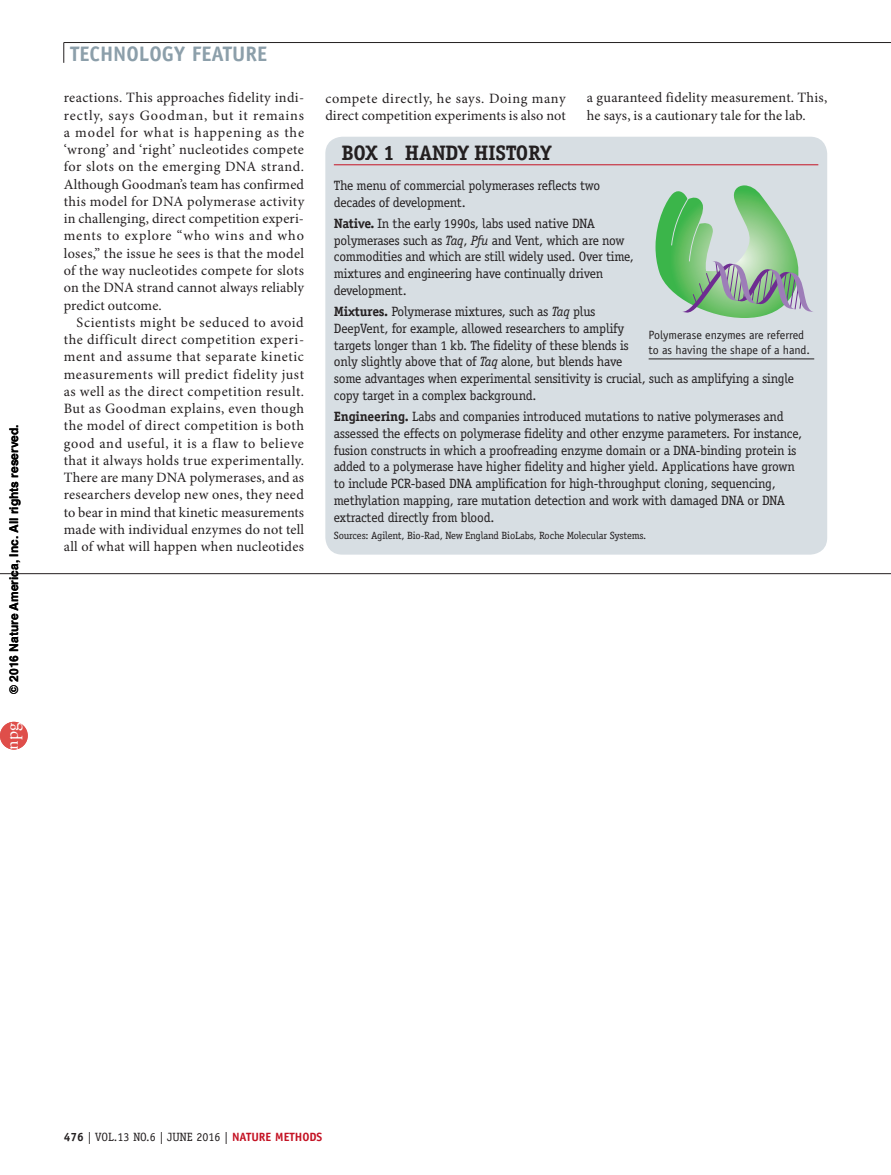
<style>
.page{position:relative;width:891px;height:1175px;background:#fff}
.page>*{position:absolute;margin:0;border:0;box-sizing:border-box;transform-origin:0 0}
.t1{font:700 21px "Officina Sans Std";color:#8c9faa}
.BOX_head{font:700 21px "Officina Serif Std";letter-spacing:-.015em;color:#231f20}
.t2{font:18px "Adobe Garamond Pro";color:#fff}
.TEXT_indent{font:14.25px/17.2px "Minion Pro";letter-spacing:.01em;color:#231f20;text-align:justify}
.BOX_text_1st__serif{font:13.5px/16.8px "Officina Serif Std";letter-spacing:-.015em;color:#231f20}
.CAPTION_figure_rule{font:12px/15px "Officina Sans Std";color:#231f20}
.t3{font:700 12px "Helvetica";color:#000}
.t4{font:12px "Officina Serif Std";color:#231f20}
.BOX_text_1st__serif-2{font:10.5px "Officina Serif Std";letter-spacing:-.015em;color:#231f20}
.s1{font-family:"Arial"}
.s2{font-weight:700}
.s3{font-style:italic}
.s4{font-family:"Officina Sans Std";font-weight:700}
.s5{font-family:"Officina Sans Std";font-weight:700;color:#c41324}
</style>
<div class="page">
<svg style="left:64px;top:43px;width:1px;height:20px"></svg>
<hr style="left:64px;top:42px;width:827px;height:1px;background:#231f20">
<div style="left:325px;top:137px;width:502px;height:417px;background:#d7dee3;border-radius:17px"></div>
<hr style="left:334px;top:164px;width:484px;height:1px;background:#c41324">
<svg style="left:656px;top:185px;width:157px;height:133px"></svg>
<hr style="left:649px;top:359px;width:165px;height:1px;background:#231f20">
<hr style="left:0;top:573px;width:891px;height:1px;background:#231f20">
<div style="left:0;top:722px;width:28px;height:27px;background:#df4e4a;border-radius:50%"></div>
<p class="t3" style="left:4px;top:693px;width:271px;rotate:-90deg">© 201<span class="s1">6</span> Nature America, Inc. All rights reserved.</p>
<p class="t2" style="left:1px;top:749px;width:28px;rotate:-90deg">npg</p>
<h1 class="t1" style="left:70px;top:41px;width:199px">TECHNOLOGY FEATURE</h1>
<p class="TEXT_indent" style="left:64px;top:90px;width:242px">reactions. This approaches fidelity indi&shy;rectly, says Goodman, but it remains a model for what is happening as the ‘wrong’ and ‘right’ nucleotides compete for slots on the emerging DNA strand.<br>Although Goodman’s team has confirmed this model for DNA polymerase activity in challenging, direct competition experi&shy;ments to explore “who wins and who loses,” the issue he sees is that the model of the way nucleotides compete for slots on the DNA strand cannot always reliably predict outcome.</p>
<p class="TEXT_indent" style="left:64px;top:314px;width:242px;text-indent:13px">Scientists might be seduced to avoid the difficult direct competition experi&shy;ment and assume that separate kinetic measurements will predict fidelity just as well as the direct competition result.<br>But as Goodman explains, even though the model of direct competition is both good and useful, it is a flaw to believe that it always holds true experimentally.<br>There are many DNA polymerases, and as researchers develop new ones, they need to bear in mind that kinetic measurements made with individual enzymes do not tell all of what will happen when nucleotides</p>
<p class="TEXT_indent" style="left:325px;top:90px;width:242px">compete directly, he says. Doing many direct competition experiments is also not</p>
<p class="TEXT_indent" style="left:587px;top:90px;width:242px">a guaranteed fidelity measurement. This, he says, is a cautionary tale for the lab.</p>
<p class="BOX_head" style="left:341px;top:140px;width:212px">BOX 1 HANDY HISTORY</p>
<p class="BOX_text_1st__serif" style="left:334px;top:177px;width:268px">The menu of commercial polymerases reflects two decades of development.</p>
<p class="BOX_text_1st__serif" style="left:334px;top:215px;width:301px"><span class="s2">Native.</span> In the early 1990s, labs used native DNA polymerases such as <span class="s3">Taq</span>, <span class="s3">Pfu</span> and Vent, which are now commodities and which are still widely used. Over time, mixtures and engineering have continually driven development.</p>
<p class="BOX_text_1st__serif" style="left:334px;top:303px;width:462px"><span class="s2">Mixtures.</span> Polymerase mixtures, such as <span class="s3">Taq</span> plus<br>DeepVent, for example, allowed researchers to amplify<br>targets longer than 1 kb. The fidelity of these blends is<br>only slightly above that of <span class="s3">Taq</span> alone, but blends have<br>some advantages when experimental sensitivity is crucial, such as amplifying a single copy target in a complex background.</p>
<p class="BOX_text_1st__serif" style="left:334px;top:408px;width:470px"><span class="s2">Engineering.</span> Labs and companies introduced mutations to native polymerases and assessed the effects on polymerase fidelity and other enzyme parameters. For instance, fusion constructs in which a proofreading enzyme domain or a DNA-binding protein is added to a polymerase have higher fidelity and higher yield. Applications have grown to include PCR-based DNA amplification for high-throughput cloning, sequencing, methylation mapping, rare mutation detection and work with damaged DNA or DNA extracted directly from blood.</p>
<p class="BOX_text_1st__serif-2" style="left:334px;top:529px;width:314px">Sources: Agilent, Bio-Rad, New England BioLabs, Roche Molecular Systems.</p>
<p class="CAPTION_figure_rule" style="left:649px;top:328px;width:163px">Polymerase enzymes are referred to as having the shape of a hand.</p>
<p class="t4" style="left:64px;top:1130px;width:260px"><span class="s4">476</span> | VOL.13 NO.6 | JUNE 2016 | <span class="s5">NATURE METHODS</span></p>
</div>
